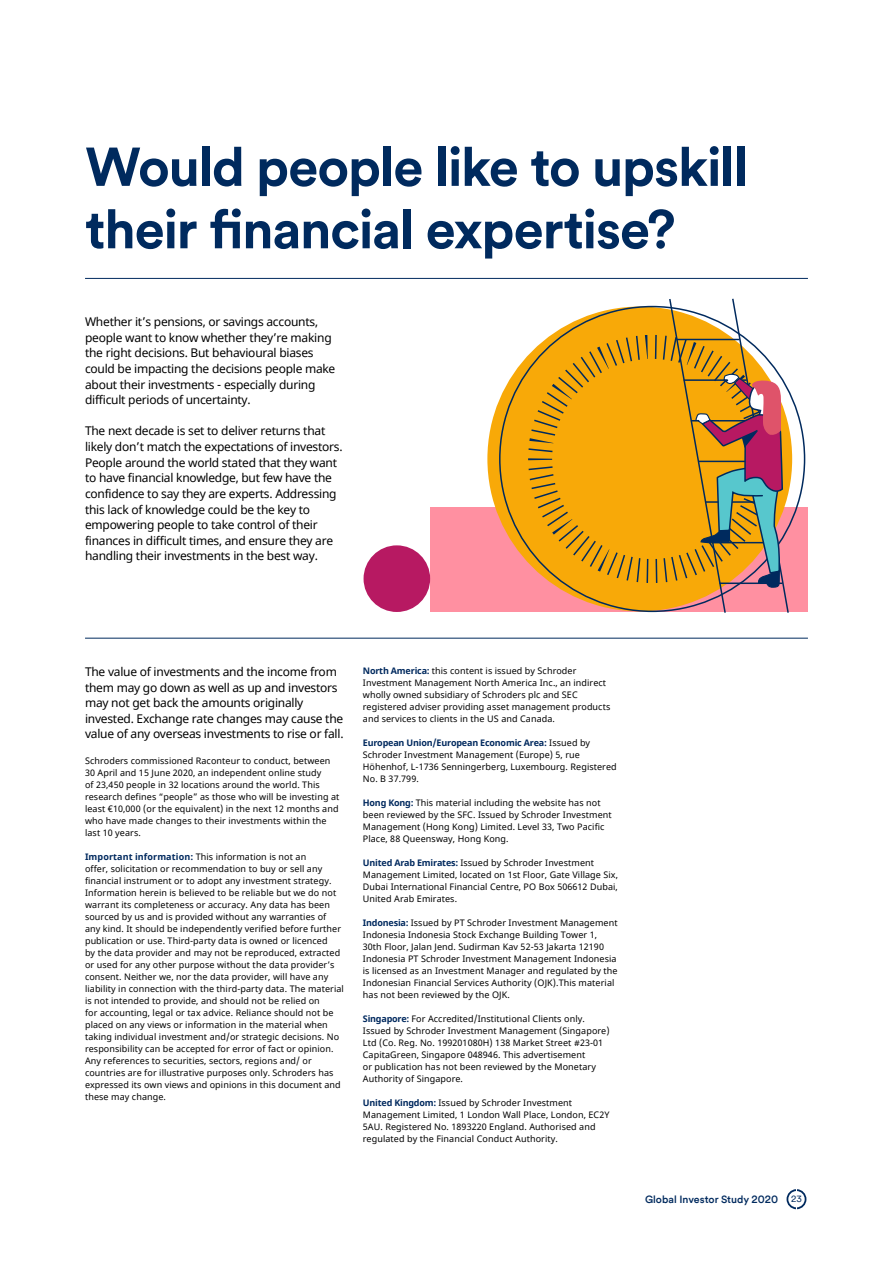
<style>
.page{position:relative;width:893px;height:1263px;background:#fff}
.page>*{position:absolute;margin:0;border:0;box-sizing:border-box;transform-origin:0 0}
.t1{font:700 54px/62.4px "Schroders Circular TT";letter-spacing:-.025em;color:#002a5e}
.t2{font:12px/15.6px "Noto Sans";letter-spacing:-.02em;color:#000}
.t3{font:500 10.5px "Schroders Circular TT";color:#002a5e}
.t4{font:9px/12px "Noto Sans";letter-spacing:.01em;color:#000}
.s1{font-weight:700;color:#00295e}
.s2{font-weight:400;font-size:9px}
</style>
<div class="page">
<svg style="left:786px;top:1189px;width:20px;height:20px"></svg>
<div style="left:788px;top:1191px;width:17px;height:16px;background:#fff;border-radius:50%"></div>
<hr style="left:85px;top:638px;width:723px;height:1px;background:#002a5e">
<hr style="left:85px;top:278px;width:723px;height:1px;background:#002a5e">
<div style="left:430px;top:507px;width:378px;height:105px;background:#ff90a1"></div>
<div style="left:487px;top:307px;width:305px;height:304px;background:#f8a908;border-radius:50%"></div>
<div style="left:528px;top:335px;width:248px;height:248px;border:24px dashed #002a5e;border-radius:50%"></div>
<svg style="left:668px;top:298px;width:122px;height:314px"></svg>
<div style="left:364px;top:545px;width:66px;height:67px;background:#b71962;border-radius:50%"></div>
<h1 class="t1" style="left:85px;top:133px;width:664px">Would people like to upskill their financial expertise?</h1>
<p class="t2" style="left:85px;top:315px;width:252px">Whether it’s pensions, or savings accounts, people want to know whether they’re making the right decisions. But behavioural biases could be impacting the decisions people make about their investments - especially during difficult periods of uncertainty.</p>
<p class="t2" style="left:85px;top:424px;width:259px">The next decade is set to deliver returns that likely don’t match the expectations of investors.<br>People around the world stated that they want to have financial knowledge, but few have the confidence to say they are experts. Addressing this lack of knowledge could be the key to empowering people to take control of their finances in difficult times, and ensure they are handling their investments in the best way.</p>
<h2 class="t2" style="left:85px;top:664px;width:260px">The value of investments and the income from them may go down as well as up and investors may not get back the amounts originally invested. Exchange rate changes may cause the value of any overseas investments to rise or fall.</h2>
<p class="t4" style="left:85px;top:755px;width:256px">Schroders commissioned Raconteur to conduct, between 30 April and 15 June 2020, an independent online study<br>of 23,450 people in 32 locations around the world. This research defines “people” as those who will be investing at least €10,000 (or the equivalent) in the next 12 months and who have made changes to their investments within the last 10 years.</p>
<p class="t4" style="left:85px;top:851px;width:260px"><span class="s1">Important information:</span> This information is not an<br>offer, solicitation or recommendation to buy or sell any financial instrument or to adopt any investment strategy.<br>Information herein is believed to be reliable but we do not warrant its completeness or accuracy. Any data has been sourced by us and is provided without any warranties of any kind. It should be independently verified before further publication or use. Third-party data is owned or licenced<br>by the data provider and may not be reproduced, extracted or used for any other purpose without the data provider’s consent. Neither we, nor the data provider, will have any liability in connection with the third-party data. The material is not intended to provide, and should not be relied on<br>for accounting, legal or tax advice. Reliance should not be placed on any views or information in the material when taking individual investment and/or strategic decisions. No responsibility can be accepted for error of fact or opinion.<br>Any references to securities, sectors, regions and/ or countries are for illustrative purposes only. Schroders has expressed its own views and opinions in this document and these may change.</p>
<p class="t4" style="left:363px;top:665px;width:249px"><span class="s1">North America:</span> this content is issued by Schroder Investment Management North America Inc., an indirect wholly owned subsidiary of Schroders plc and SEC registered adviser providing asset management products and services to clients in the US and Canada.</p>
<p class="t4" style="left:363px;top:737px;width:255px"><span class="s1">European Union/European Economic Area:</span> Issued by Schroder Investment Management (Europe) 5, rue Höhenhof, L-1736 Senningerberg, Luxembourg. Registered No. B 37.799.</p>
<p class="t4" style="left:363px;top:797px;width:250px"><span class="s1">Hong Kong:</span> This material including the website has not been reviewed by the SFC. Issued by Schroder Investment Management (Hong Kong) Limited. Level 33, Two Pacific Place, 88 Queensway, Hong Kong.</p>
<p class="t4" style="left:363px;top:857px;width:257px"><span class="s1">United Arab Emirates:</span> Issued by Schroder Investment Management Limited, located on 1st Floor, Gate Village Six, Dubai International Financial Centre, PO Box 506612 Dubai, United Arab Emirates.</p>
<p class="t4" style="left:363px;top:917px;width:256px"><span class="s1">Indonesia:</span> Issued by PT Schroder Investment Management Indonesia Indonesia Stock Exchange Building Tower 1, 30th Floor, Jalan Jend. Sudirman Kav 52-53 Jakarta 12190<br>Indonesia PT Schroder Investment Management Indonesia is licensed as an Investment Manager and regulated by the Indonesian Financial Services Authority (OJK).This material has not been reviewed by the OJK.</p>
<p class="t4" style="left:363px;top:1013px;width:248px"><span class="s1">Singapore:</span> For Accredited/Institutional Clients only.<br>Issued by Schroder Investment Management (Singapore)<br>Ltd (Co. Reg. No. 199201080H) 138 Market Street #23-01<br>CapitaGreen, Singapore 048946. This advertisement<br>or publication has not been reviewed by the Monetary Authority of Singapore.</p>
<p class="t4" style="left:363px;top:1097px;width:248px"><span class="s1">United Kingdom:</span> Issued by Schroder Investment Management Limited, 1 London Wall Place, London, EC2Y 5AU. Registered No. 1893220 England. Authorised and regulated by the Financial Conduct Authority.</p>
<p class="t3" style="left:645px;top:1192px;width:158px">Global Investor Study 2020 <span class="s2">23</span></p>
</div>
